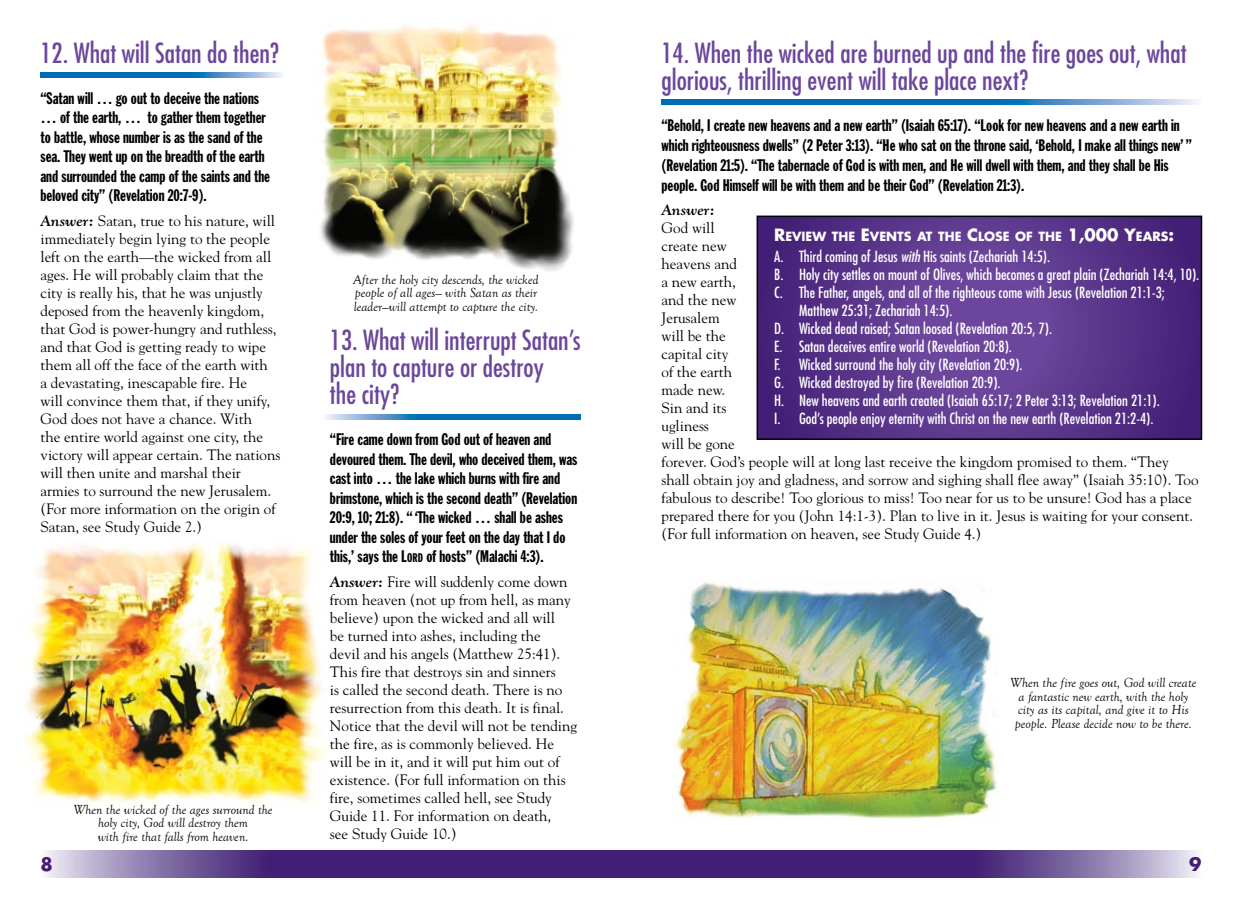
<style>
.page{position:relative;width:1242px;height:918px;background:#fff}
.page>*{position:absolute;margin:0;border:0;box-sizing:border-box;transform-origin:0 0}
.t1{font:condensed 27px/27px "Futura";color:#6b469c}
.t2{font:700 18px "Futura";color:#441e76}
.t3{font:16.5px/19.5px "Franklin Gothic Extra Cond";color:#000}
.t4{font:15px/18px "Goudy";color:#000}
.t5{font:condensed 15px "Futura";color:#fff}
.t6{font:italic 700 15px "Goudy";color:#000}
.t7{font:italic 13.5px/13.5px "Goudy Old Style T";color:#000;text-align:center}
.t8{font:700 12.3px "Futura";color:#fff}
.s1{font-weight:700;font-style:italic}
.s2{font-style:inherit}
.s3{font-size:12.3px}
.s4{font-size:16.5px}
.s5{font-style:italic}
</style>
<div class="page">
<svg style="left:46px;top:851px;width:1151px;height:27px;background:#5f428b"></svg>
<img style="left:24px;top:542px;width:303px;height:261px">
<img style="left:320px;top:24px;width:254px;height:248px">
<svg style="left:326px;top:414px;width:254px;height:5px"></svg>
<svg style="left:662px;top:100px;width:535px;height:5px;background:#2c82bf"></svg>
<svg style="left:40px;top:73px;width:242px;height:5px"></svg>
<svg style="left:760px;top:219px;width:439px;height:218px;background:#59348a"></svg>
<div style="left:757px;top:216px;width:445px;height:224px;border:2px solid #000"></div>
<img style="left:673px;top:582px;width:326px;height:237px">
<h1 class="t1" style="left:40px;top:39px;width:240px">12. What will Satan do then?</h1>
<p class="t3" style="left:40px;top:88px;width:231px">“Satan will … go out to deceive the nations … of the earth, … to gather them together to battle, whose number is as the sand of the sea. They went up on the breadth of the earth and surrounded the camp of the saints and the beloved city” (Revelation 20:7-9).</p>
<p class="t4" style="left:40px;top:212px;width:241px"><span class="s1">Answer:</span> Satan, true to his nature, will immediately begin lying to the people left on the earth—the wicked from all ages. He will probably claim that the city is really his, that he was unjustly deposed from the heavenly kingdom, that God is power-hungry and ruthless, and that God is getting ready to wipe them all off the face of the earth with<br>a devastating, inescapable fire. He<br>will convince them that, if they unify, God does not have a chance. With<br>the entire world against one city, the victory will appear certain. The nations will then unite and marshal their armies to surround the new Jerusalem. (For more information on the origin of Satan, see Study Guide 2.)</p>
<p class="t7" style="left:73px;top:803px;width:201px">When the wicked of the ages surround the holy city, God will destroy them<br>with fire that falls from heaven.</p>
<p class="t7" style="left:353px;top:273px;width:187px;text-align:left">After the holy city descends, the wicked people of all ages— with Satan as their leader—will attempt to capture the city.</p>
<h1 class="t1" style="left:330px;top:326px;width:252px">13. What will interrupt Satan’s plan to capture or destroy<br>the city?</h1>
<p class="t3" style="left:330px;top:430px;width:249px">“Fire came down from God out of heaven and devoured them. The devil, who deceived them, was cast into … the lake which burns with fire and brimstone, which is the second death” (Revelation 20:9, 10; 21:8). “‘The wicked … shall be ashes under the soles of your feet on the day that I do this,’ says the <span class="s2">L</span><span class="s3">ord</span> of hosts” (Malachi 4:3).</p>
<p class="t4" style="left:330px;top:573px;width:249px"><span class="s1">Answer:</span> Fire will suddenly come down from heaven (not up from hell, as many believe) upon the wicked and all will<br>be turned into ashes, including the<br>devil and his angels (Matthew 25:41).<br>This fire that destroys sin and sinners<br>is called the second death. There is no resurrection from this death. It is final.<br>Notice that the devil will not be tending the fire, as is commonly believed. He will be in it, and it will put him out of existence. (For full information on this fire, sometimes called hell, see Study Guide 11. For information on death,<br>see Study Guide 10.)</p>
<h1 class="t1" style="left:662px;top:39px;width:527px">14. When the wicked are burned up and the fire goes out, what glorious, thrilling event will take place next?</h1>
<p class="t3" style="left:662px;top:116px;width:532px">“Behold, I create new heavens and a new earth” (Isaiah 65:17). “Look for new heavens and a new earth in which righteousness dwells” (2 Peter 3:13). “He who sat on the throne said, ‘Behold, I make all things new’” (Revelation 21:5). “The tabernacle of God is with men, and He will dwell with them, and they shall be His people. God Himself will be with them and be their God” (Revelation 21:3).</p>
<p class="t6" style="left:662px;top:201px;width:55px">Answer:</p>
<p class="t4" style="left:662px;top:219px;width:539px">God will<br>create new<br>heavens and<br>a new earth,<br>and the new<br>Jerusalem<br>will be the<br>capital city<br>of the earth<br>made new.<br>Sin and its<br>ugliness<br>will be gone<br>forever. God’s people will at long last receive the kingdom promised to them. “They shall obtain joy and gladness, and sorrow and sighing shall flee away” (Isaiah 35:10). Too fabulous to describe! Too glorious to miss! Too near for us to be unsure! God has a place prepared there for you (John 14:1-3). Plan to live in it. Jesus is waiting for your consent. (For full information on heaven, see Study Guide 4.)</p>
<p class="t8" style="left:774px;top:227px;width:401px"><span class="s4">R</span>EVIEW THE <span class="s4">E</span>VENTS AT THE <span class="s4">C</span>LOSE OF THE <span class="s4">1,000 Y</span>EARS<span class="s4">:</span></p>
<p class="t5" style="left:774px;top:247px;width:277px">A. Third coming of Jesus <span class="s5">with</span>His saints (Zechariah 14:5).</p>
<p class="t5" style="left:774px;top:265px;width:427px">B. Holy city settles on mount of Olives, which becomes a great plain (Zechariah 14:4, 10).</p>
<p class="t5" style="left:774px;top:283px;width:392px">C. The Father, angels, and all of the righteous come with Jesus (Revelation 21:1-3;</p>
<p class="t5" style="left:799px;top:301px;width:155px">Matthew 25:31; Zechariah 14:5).</p>
<p class="t5" style="left:774px;top:319px;width:280px">D. Wicked dead raised; Satan loosed (Revelation 20:5, 7).</p>
<p class="t5" style="left:774px;top:337px;width:239px">E. Satan deceives entire world (Revelation 20:8).</p>
<p class="t5" style="left:774px;top:355px;width:250px">F. Wicked surround the holy city (Revelation 20:9).</p>
<p class="t5" style="left:774px;top:373px;width:228px">G. Wicked destroyed by fire (Revelation 20:9).</p>
<p class="t5" style="left:774px;top:391px;width:387px">H. New heavens and earth created (Isaiah 65:17; 2 Peter 3:13; Revelation 21:1).</p>
<p class="t5" style="left:774px;top:409px;width:381px">I. God’s people enjoy eternity with Christ on the new earth (Revelation 21:2-4).</p>
<p class="t7" style="left:1010px;top:676px;width:188px">When the fire goes out, God will create a fantastic new earth, with the holy city as its capital, and give it to His people. Please decide now to be there.</p>
<p class="t2" style="left:40px;top:852px;width:14px">8</p>
<p class="t2" style="left:1189px;top:852px;width:14px">9</p>
</div>
